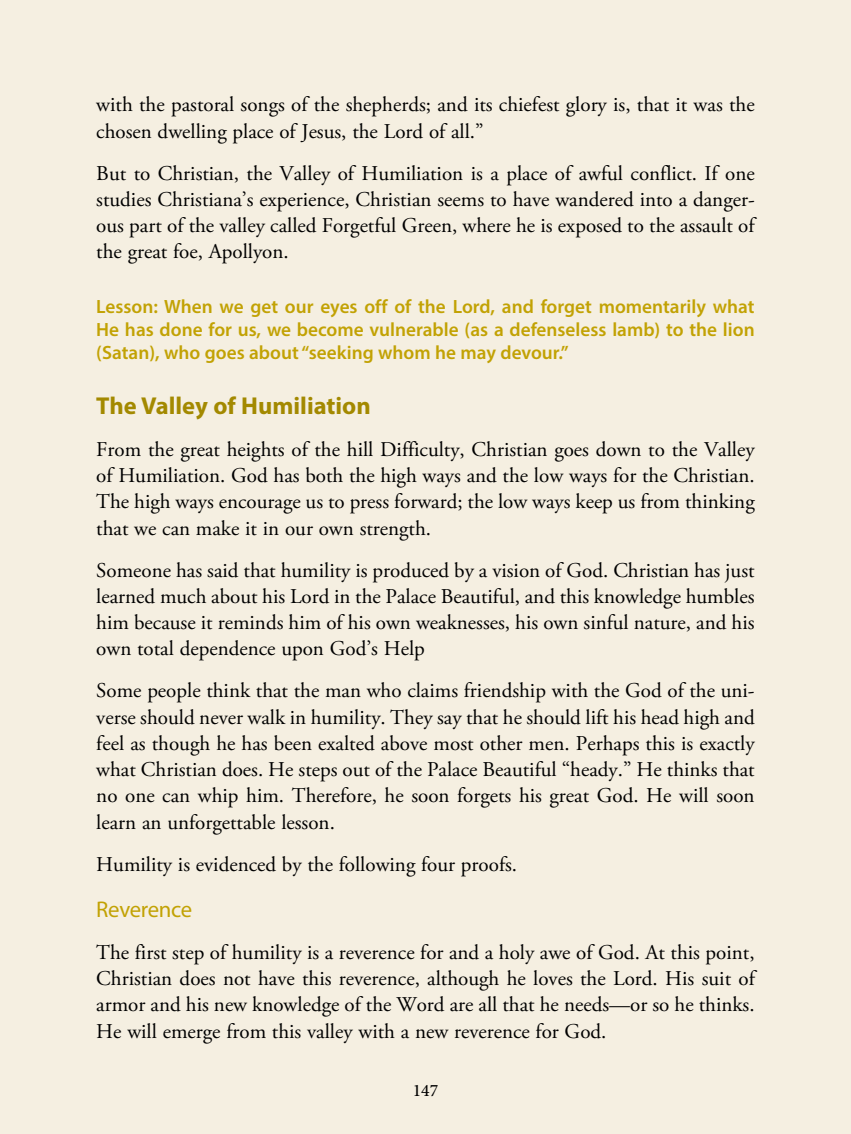
<style>
.page{position:relative;width:851px;height:1134px;background:#fff}
.page>*{position:absolute;margin:0;border:0;box-sizing:border-box;transform-origin:0 0}
.t1{font:700 24.5px "Myriad Pro";color:#a38900}
.t2{font:22.75px "Myriad Pro";letter-spacing:-.015em;color:#c2a204}
.t3{font:21px/26.2px "Adobe Garamond Pro";color:#000;text-align:justify}
.t4{font:600 19.25px/23.1px "Myriad Pro";color:#c2a204;text-align:justify}
.t5{font:500 17.5px "Minion Pro";color:#000}
</style>
<div class="page">
<div style="left:0;top:0;width:850px;height:1134px;background:#f5efe1"></div>
<p class="t3" style="left:96px;top:92px;width:660px">with the pastoral songs of the shepherds; and its chiefest glory is, that it was the chosen dwelling place of Jesus, the Lord of all.”</p>
<p class="t3" style="left:96px;top:161px;width:660px">But to Christian, the Valley of Humiliation is a place of awful conflict. If one studies Christiana’s experience, Christian seems to have wandered into a danger&shy;ous part of the valley called Forgetful Green, where he is exposed to the assault of the great foe, Apollyon.</p>
<p class="t4" style="left:96px;top:295px;width:660px">Lesson: When we get our eyes off of the Lord, and forget momentarily what He has done for us, we become vulnerable (as a defenseless lamb) to the lion (Satan), who goes about “seeking whom he may devour.”</p>
<p class="t1" style="left:96px;top:390px;width:276px">The Valley of Humiliation</p>
<p class="t3" style="left:96px;top:437px;width:660px">From the great heights of the hill Difficulty, Christian goes down to the Valley of Humiliation. God has both the high ways and the low ways for the Christian.<br>The high ways encourage us to press forward; the low ways keep us from thinking that we can make it in our own strength.</p>
<p class="t3" style="left:96px;top:558px;width:659px">Someone has said that humility is produced by a vision of God. Christian has just learned much about his Lord in the Palace Beautiful, and this knowledge humbles him because it reminds him of his own weaknesses, his own sinful nature, and his own total dependence upon God’s Help</p>
<p class="t3" style="left:96px;top:678px;width:660px">Some people think that the man who claims friendship with the God of the uni&shy;verse should never walk in humility. They say that he should lift his head high and feel as though he has been exalted above most other men. Perhaps this is exactly what Christian does. He steps out of the Palace Beautiful “heady.” He thinks that no one can whip him. Therefore, he soon forgets his great God. He will soon learn an unforgettable lesson.</p>
<p class="t3" style="left:96px;top:852px;width:422px">Humility is evidenced by the following four proofs.</p>
<p class="t2" style="left:96px;top:895px;width:97px">Reverence</p>
<p class="t3" style="left:96px;top:940px;width:660px">The first step of humility is a reverence for and a holy awe of God. At this point, Christian does not have this reverence, although he loves the Lord. His suit of armor and his new knowledge of the Word are all that he needs—or so he thinks.<br>He will emerge from this valley with a new reverence for God.</p>
<p class="t5" style="left:413px;top:1079px;width:27px">147</p>
</div>
